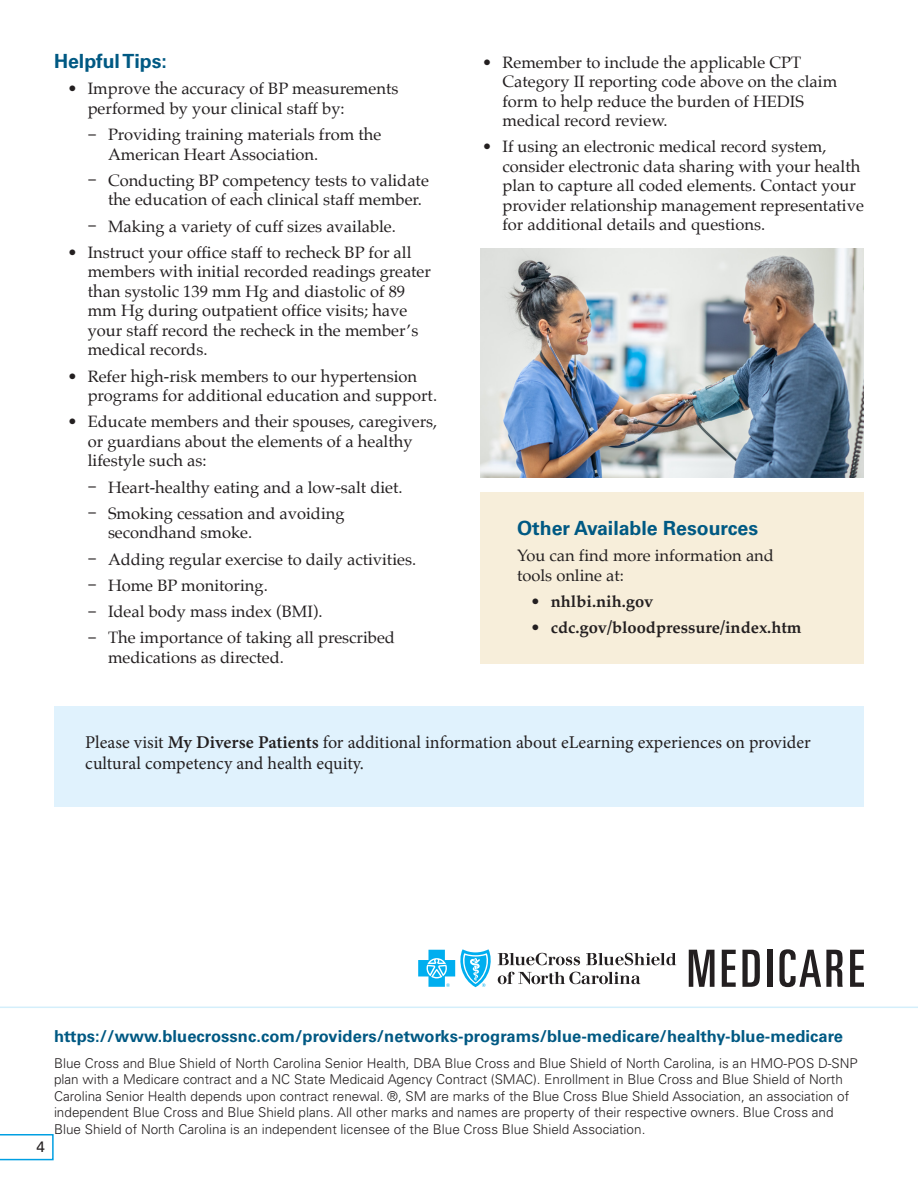
<style>
.page{position:relative;width:918px;height:1188px;background:#fff}
.page>*{position:absolute;margin:0;border:0;box-sizing:border-box;transform-origin:0 0}
.t1{font:700 19.5px "Univers LT Std";color:#005983}
.t2{font:18px/21.6px "Minion Pro";color:#231f20}
.t3{font:16.5px/19.5px "Palatino";color:#231f20}
.t4{font:700 16.5px "Univers LT Std";letter-spacing:.005em;color:#005983}
.t5{font:700 16.5px "Palatino";color:#231f20}
.t6{font:15px "Univers LT Std";color:#231f20}
.t7{font:300 13.5px/16.5px "Univers LT Std";color:#231f20}
.s1{font-family:"Univers LT Std";font-size:15px}
.s2{font-weight:400}
.s3{font-family:"Minion Pro Semibold Capt"}
</style>
<div class="page">
<div style="left:54px;top:706px;width:810px;height:100px;background:#e0f2fd"></div>
<div style="left:481px;top:492px;width:383px;height:172px;background:#f7eeda"></div>
<img style="left:481px;top:248px;width:383px;height:229px">
<hr style="left:0;top:1007px;width:918px;height:1px;background:#d4effb">
<svg style="left:0;top:1134px;width:54px;height:26px"></svg>
<svg style="left:689px;top:950px;width:26px;height:37px"></svg>
<svg style="left:722px;top:950px;width:14px;height:37px"></svg>
<svg style="left:742px;top:950px;width:18px;height:37px"></svg>
<div style="left:767px;top:950px;width:5px;height:37px;background:#231f20"></div>
<svg style="left:779px;top:949px;width:64px;height:38px"></svg>
<svg style="left:850px;top:950px;width:14px;height:37px"></svg>
<svg style="left:498px;top:953px;width:82px;height:12px"></svg>
<svg style="left:586px;top:953px;width:90px;height:12px"></svg>
<svg style="left:498px;top:972px;width:142px;height:12px"></svg>
<svg style="left:418px;top:949px;width:73px;height:38px"></svg>
<h2 class="t1" style="left:54px;top:50px;width:115px">Helpful Tips:</h2>
<p class="t3" style="left:68px;top:79px;width:11px">•</p>
<p class="t3" style="left:88px;top:79px;width:312px">Improve the accuracy of BP measurements performed by your clinical staff by:</p>
<p class="t3" style="left:108px;top:125px;width:275px;text-indent:-20px"><span class="s1">–</span> Providing training materials from the<br>American Heart Association.</p>
<p class="t3" style="left:108px;top:170px;width:322px;text-indent:-20px"><span class="s1">–</span> Conducting BP competency tests to validate the education of each clinical staff member.</p>
<p class="t3" style="left:88px;top:216px;width:309px"><span class="s1">–</span> Making a variety of cuff sizes available.</p>
<p class="t3" style="left:88px;top:242px;width:345px;text-indent:-20px">• Instruct your office staff to recheck BP for all members with initial recorded readings greater than systolic 139 mm Hg and diastolic of 89 mm Hg during outpatient office visits; have your staff record the recheck in the member’s medical records.</p>
<p class="t3" style="left:88px;top:366px;width:351px;text-indent:-20px">• Refer high-risk members to our hypertension programs for additional education and support.</p>
<p class="t3" style="left:67px;top:412px;width:11px">•</p>
<p class="t3" style="left:88px;top:412px;width:351px">Educate members and their spouses, caregivers, or guardians about the elements of a healthy lifestyle such as:</p>
<p class="t3" style="left:88px;top:477px;width:316px"><span class="s1">–</span> Heart-healthy eating and a low-salt diet.</p>
<p class="t3" style="left:108px;top:503px;width:238px;text-indent:-20px"><span class="s1">–</span> Smoking cessation and avoiding secondhand smoke.</p>
<p class="t3" style="left:88px;top:549px;width:329px"><span class="s1">–</span> Adding regular exercise to daily activities.</p>
<p class="t3" style="left:88px;top:575px;width:181px"><span class="s1">–</span> Home BP monitoring.</p>
<p class="t3" style="left:88px;top:602px;width:236px"><span class="s1">–</span> Ideal body mass index (BMI).</p>
<p class="t3" style="left:108px;top:628px;width:289px;text-indent:-20px"><span class="s1">–</span> The importance of taking all prescribed medications as directed.</p>
<p class="t3" style="left:502px;top:52px;width:336px;text-indent:-20px">• Remember to include the applicable CPT Category II reporting code above on the claim form to help reduce the burden of HEDIS medical record review.</p>
<p class="t3" style="left:502px;top:137px;width:363px;text-indent:-20px">• If using an electronic medical record system, consider electronic data sharing with your health plan to capture all coded elements. Contact your provider relationship management representative for additional details and questions.</p>
<h2 class="t1" style="left:517px;top:517px;width:243px">Other Available Resources</h2>
<p class="t3" style="left:517px;top:546px;width:258px">You can find more information and tools online at:</p>
<p class="t5" style="left:531px;top:587px;width:124px"><span class="s2">•</span> nhlbi.nih.gov</p>
<p class="t5" style="left:531px;top:614px;width:273px"><span class="s2">•</span> cdc.gov/bloodpressure/index.htm</p>
<p class="t2" style="left:85px;top:731px;width:727px">Please visit <span class="s3">My Diverse Patients</span> for additional information about eLearning experiences on provider cultural competency and health equity.</p>
<p class="t6" style="left:37px;top:1138px;width:10px">4</p>
<p class="t4" style="left:54px;top:1026px;width:791px">https://www.bluecrossnc.com/providers/networks-programs/blue-medicare/healthy-blue-medicare</p>
<p class="t7" style="left:54px;top:1055px;width:805px">Blue Cross and Blue Shield of North Carolina Senior Health, DBA Blue Cross and Blue Shield of North Carolina, is an HMO-POS D-SNP plan with a Medicare contract and a NC State Medicaid Agency Contract (SMAC). Enrollment in Blue Cross and Blue Shield of North Carolina Senior Health depends upon contract renewal. ®, SM are marks of the Blue Cross Blue Shield Association, an association of independent Blue Cross and Blue Shield plans. All other marks and names are property of their respective owners. Blue Cross and Blue Shield of North Carolina is an independent licensee of the Blue Cross Blue Shield Association.</p>
</div>
